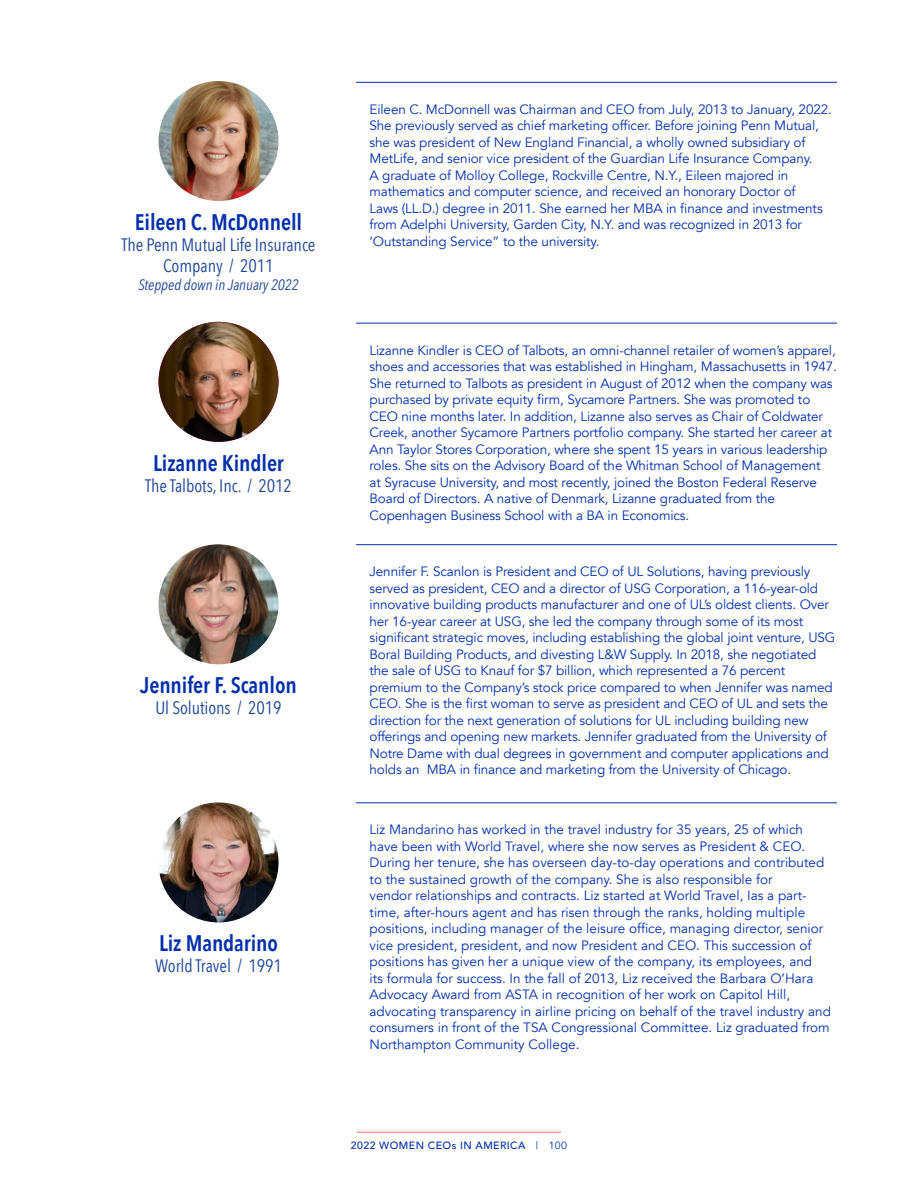
<style>
.page{position:relative;width:918px;height:1188px;background:#fff}
.page>*{position:absolute;margin:0;border:0;box-sizing:border-box;transform-origin:0 0}
.t1{font:600 22.5px "Avenir Next Condensed";letter-spacing:-.005em;color:#002fac}
.t2{font:18px/21px "Avenir Next Condensed";letter-spacing:-.005em;color:#1d4696;text-align:center}
.t3{font:italic 15px "Avenir Next Condensed";letter-spacing:-.005em;color:#1d4696}
.Bio{font:13.5px/16.5px "Avenir";letter-spacing:-.01em;color:#002fac}
.t4{font:500 10.5px "Avenir";letter-spacing:.04em;color:#002fac}
.s1{font-weight:400}
</style>
<div class="page">
<hr style="left:357px;top:1132px;width:204px;height:1px;background:#ff6f61">
<hr style="left:356px;top:82px;width:481px;height:1px;background:#002fac">
<img style="left:159px;top:81px;width:120px;height:120px;border-radius:60px">
<hr style="left:356px;top:323px;width:481px;height:1px;background:#002fac">
<img style="left:159px;top:322px;width:120px;height:120px;border-radius:60px">
<hr style="left:356px;top:544px;width:481px;height:1px;background:#002fac">
<img style="left:159px;top:544px;width:120px;height:120px;border-radius:60px">
<img style="left:159px;top:802px;width:120px;height:120px;border-radius:60px">
<hr style="left:356px;top:802px;width:481px;height:1px;background:#002fac">
<p class="t1" style="left:135px;top:203px;width:169px">Eileen C. McDonnell</p>
<p class="t2" style="left:121px;top:233px;width:196px">The Penn Mutual Life Insurance<br>Company / 2011</p>
<p class="t3" style="left:138px;top:276px;width:162px">Stepped down in January 2022</p>
<p class="t1" style="left:153px;top:444px;width:132px">Lizanne Kindler</p>
<p class="t2" style="left:145px;top:474px;width:148px">The Talbots, Inc. / 2012</p>
<p class="t1" style="left:140px;top:666px;width:158px">Jennifer F. Scanlon</p>
<p class="t2" style="left:155px;top:697px;width:128px">Ul Solutions / 2019</p>
<p class="t1" style="left:159px;top:924px;width:121px">Liz Mandarino</p>
<p class="t2" style="left:155px;top:955px;width:128px">World Travel / 1991</p>
<p class="Bio" style="left:370px;top:101px;width:464px">Eileen C. McDonnell was Chairman and CEO from July, 2013 to January, 2022.<br>She previously served as chief marketing officer. Before joining Penn Mutual, she was president of New England Financial, a wholly owned subsidiary of MetLife, and senior vice president of the Guardian Life Insurance Company.<br>A graduate of Molloy College, Rockville Centre, N.Y., Eileen majored in mathematics and computer science, and received an honorary Doctor of<br>Laws (LL.D.) degree in 2011. She earned her MBA in finance and investments from Adelphi University, Garden City, N.Y. and was recognized in 2013 for ‘Outstanding Service” to the university.</p>
<p class="Bio" style="left:370px;top:342px;width:469px">Lizanne Kindler is CEO of Talbots, an omni-channel retailer of women’s apparel, shoes and accessories that was established in Hingham, Massachusetts in 1947.<br>She returned to Talbots as president in August of 2012 when the company was purchased by private equity firm, Sycamore Partners. She was promoted to CEO nine months later. In addition, Lizanne also serves as Chair of Coldwater Creek, another Sycamore Partners portfolio company. She started her career at Ann Taylor Stores Corporation, where she spent 15 years in various leadership roles. She sits on the Advisory Board of the Whitman School of Management<br>at Syracuse University, and most recently, joined the Boston Federal Reserve Board of Directors. A native of Denmark, Lizanne graduated from the Copenhagen Business School with a BA in Economics.</p>
<p class="Bio" style="left:370px;top:564px;width:467px">Jennifer F. Scanlon is President and CEO of UL Solutions, having previously served as president, CEO and a director of USG Corporation, a 116-year-old innovative building products manufacturer and one of UL’s oldest clients. Over her 16-year career at USG, she led the company through some of its most significant strategic moves, including establishing the global joint venture, USG Boral Building Products, and divesting L&amp;W Supply. In 2018, she negotiated the sale of USG to Knauf for $7 billion, which represented a 76 percent premium to the Company’s stock price compared to when Jennifer was named CEO. She is the first woman to serve as president and CEO of UL and sets the direction for the next generation of solutions for UL including building new offerings and opening new markets. Jennifer graduated from the University of Notre Dame with dual degrees in government and computer applications and holds an MBA in finance and marketing from the University of Chicago.</p>
<p class="Bio" style="left:370px;top:822px;width:463px">Liz Mandarino has worked in the travel industry for 35 years, 25 of which have been with World Travel, where she now serves as President &amp; CEO.<br>During her tenure, she has overseen day-to-day operations and contributed to the sustained growth of the company. She is also responsible for<br>vendor relationships and contracts. Liz started at World Travel, Ias a part&shy;time, after-hours agent and has risen through the ranks, holding multiple positions, including manager of the leisure office, managing director, senior vice president, president, and now President and CEO. This succession of positions has given her a unique view of the company, its employees, and<br>its formula for success. In the fall of 2013, Liz received the Barbara O’Hara Advocacy Award from ASTA in recognition of her work on Capitol Hill, advocating transparency in airline pricing on behalf of the travel industry and consumers in front of the TSA Congressional Committee. Liz graduated from Northampton Community College.</p>
<p class="t4" style="left:351px;top:1136px;width:218px">2022 WOMEN CEOs IN AMERICA <span class="s1">| 100</span></p>
</div>
